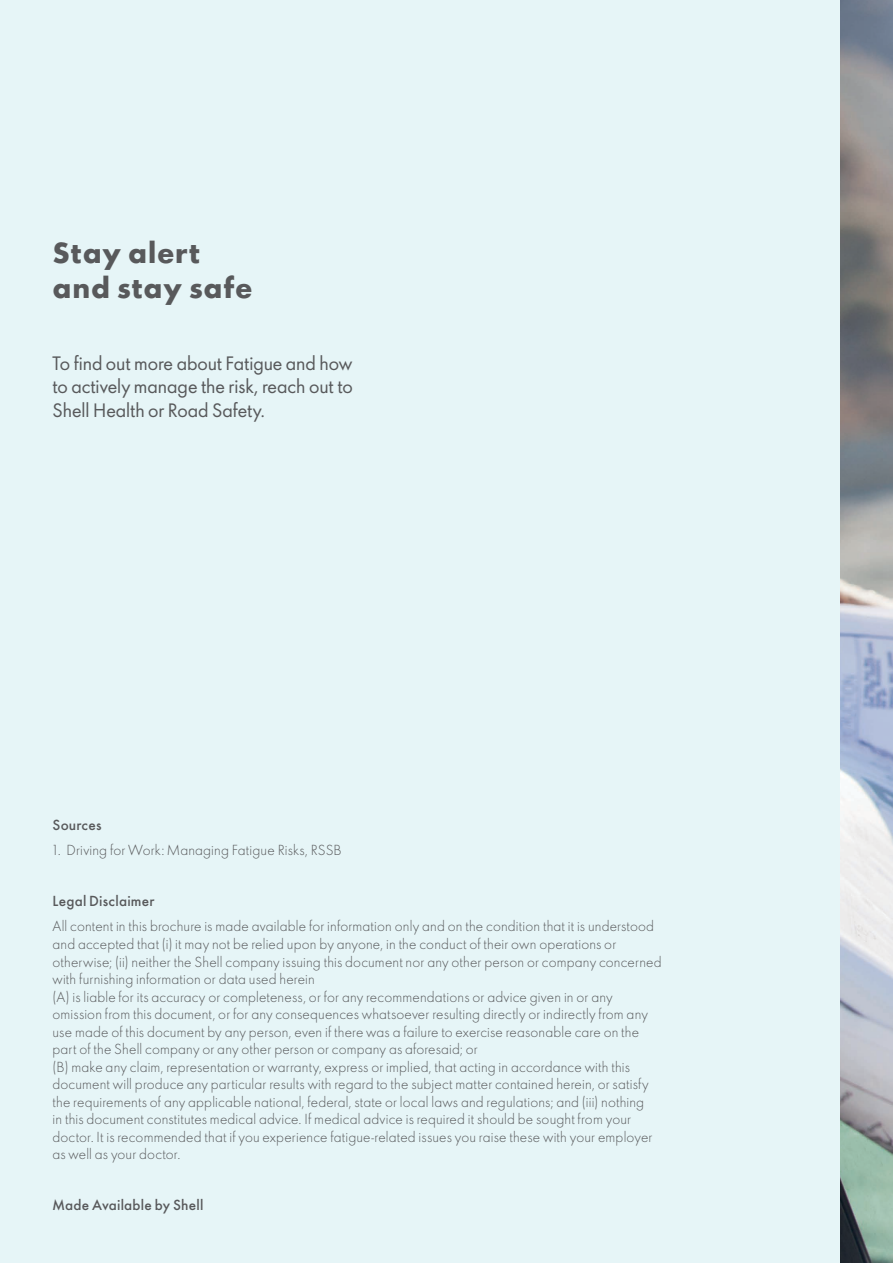
<style>
.page{position:relative;width:893px;height:1263px;background:#fff}
.page>*{position:absolute;margin:0;border:0;box-sizing:border-box;transform-origin:0 0}
.t1{font:700 27px/35.1px "Shell";letter-spacing:.03em;color:#58595b}
.t2{font:18px/23.4px "Shell";letter-spacing:-.005em;color:#58595b;text-align:justify}
.t3{font:300 13.5px/17.5px "Shell";letter-spacing:.01em;color:#58595b}
.t4{font:500 13.5px "Shell";letter-spacing:.02em;color:#58595b}
</style>
<div class="page">
<div style="left:0;top:0;width:840px;height:1263px;background:#e6f5f7"></div>
<img style="left:840px;top:0;width:53px;height:1263px">
<h1 class="t1" style="left:53px;top:233px;width:202px">Stay alert and stay safe</h1>
<h2 class="t2" style="left:53px;top:350px;width:302px">To find out more about Fatigue and how to actively manage the risk, reach out to Shell Health or Road Safety.</h2>
<p class="t4" style="left:53px;top:813px;width:51px">Sources</p>
<p class="t3" style="left:53px;top:841px;width:291px">1. Driving for Work: Managing Fatigue Risks, RSSB</p>
<p class="t4" style="left:53px;top:889px;width:104px">Legal Disclaimer</p>
<p class="t3" style="left:53px;top:917px;width:611px">All content in this brochure is made available for information only and on the condition that it is understood and accepted that (i) it may not be relied upon by anyone, in the conduct of their own operations or otherwise; (ii) neither the Shell company issuing this document nor any other person or company concerned with furnishing information or data used herein<br>(A) is liable for its accuracy or completeness, or for any recommendations or advice given in or any omission from this document, or for any consequences whatsoever resulting directly or indirectly from any use made of this document by any person, even if there was a failure to exercise reasonable care on the part of the Shell company or any other person or company as aforesaid; or<br>(B) make any claim, representation or warranty, express or implied, that acting in accordance with this document will produce any particular results with regard to the subject matter contained herein, or satisfy the requirements of any applicable national, federal, state or local laws and regulations; and (iii) nothing<br>in this document constitutes medical advice. If medical advice is required it should be sought from your doctor. It is recommended that if you experience fatigue-related issues you raise these with your employer as well as your doctor.</p>
<p class="t4" style="left:53px;top:1194px;width:153px">Made Available by Shell</p>
</div>
